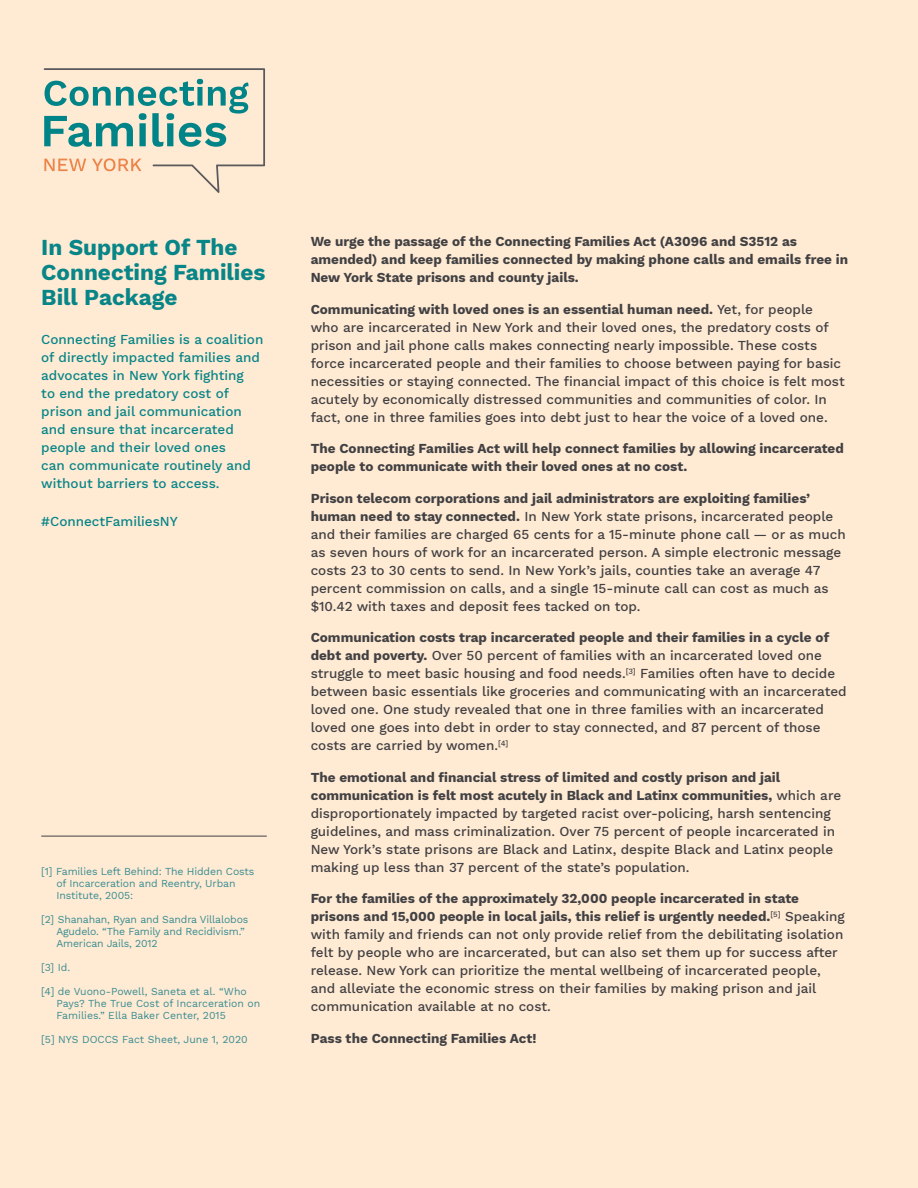
<style>
.page{position:relative;width:918px;height:1188px;background:#ffead4}
.page>*{position:absolute;margin:0;border:0;box-sizing:border-box;transform-origin:0 0}
.t1{font:700 22.5px/25.5px "Work Sans";color:#078587}
.t2{font:500 13.5px/18px "Work Sans";color:#414042}
.t3{font:700 13.5px/18px "Work Sans";color:#414042}
.t4{font:500 13.5px/18px "Work Sans";color:#078587}
.t5{font:10.5px/12px "Work Sans";letter-spacing:-.01em;color:#388d90}
.s1{font-weight:700}
</style>
<div class="page">
<svg style="left:44px;top:68px;width:221px;height:125px"></svg>
<hr style="left:41px;top:836px;width:226px;height:1px;background:#414042">
<h1 class="t1" style="left:41px;top:233px;width:226px">In Support Of The<br>Connecting Families<br>Bill Package</h1>
<p class="t4" style="left:41px;top:330px;width:224px">Connecting Families is a coalition of directly impacted families and advocates in New York fighting<br>to end the predatory cost of prison and jail communication and ensure that incarcerated people and their loved ones<br>can communicate routinely and without barriers to access.</p>
<p class="t4" style="left:41px;top:512px;width:138px">#ConnectFamiliesNY</p>
<p class="t5" style="left:56px;top:865px;width:200px;text-indent:-15px">[1] Families Left Behind: The Hidden Costs of Incarceration and Reentry, Urban<br>Institute, 2005:</p>
<p class="t5" style="left:56px;top:913px;width:194px;text-indent:-15px">[2] Shanahan, Ryan and Sandra Villalobos<br>Agudelo. “The Family and Recidivism.”<br>American Jails, 2012</p>
<p class="t5" style="left:41px;top:961px;width:30px">[3] Id.</p>
<p class="t5" style="left:56px;top:985px;width:205px;text-indent:-15px">[4] de Vuono-Powell, Saneta et al. “Who<br>Pays? The True Cost of Incarceration on<br>Families.” Ella Baker Center, 2015</p>
<p class="t5" style="left:41px;top:1033px;width:208px">[5] NYS DOCCS Fact Sheet, June 1, 2020</p>
<p class="t3" style="left:311px;top:232px;width:539px">We urge the passage of the Connecting Families Act (A3096 and S3512 as amended) and keep families connected by making phone calls and emails free in<br>New York State prisons and county jails.</p>
<p class="t2" style="left:311px;top:299px;width:536px"><span class="s1">Communicating with loved ones is an essential human need.</span> Yet, for people<br>who are incarcerated in New York and their loved ones, the predatory costs of prison and jail phone calls makes connecting nearly impossible. These costs force incarcerated people and their families to choose between paying for basic necessities or staying connected. The financial impact of this choice is felt most acutely by economically distressed communities and communities of color. In fact, one in three families goes into debt just to hear the voice of a loved one.</p>
<p class="t3" style="left:311px;top:439px;width:535px">The Connecting Families Act will help connect families by allowing incarcerated people to communicate with their loved ones at no cost.</p>
<p class="t2" style="left:311px;top:488px;width:537px"><span class="s1">Prison telecom corporations and jail administrators are exploiting families’ human need to stay connected.</span> In New York state prisons, incarcerated people and their families are charged 65 cents for a 15-minute phone call — or as much as seven hours of work for an incarcerated person. A simple electronic message costs 23 to 30 cents to send. In New York’s jails, counties take an average 47 percent commission on calls, and a single 15-minute call can cost as much as $10.42 with taxes and deposit fees tacked on top.</p>
<p class="t2" style="left:311px;top:628px;width:537px"><span class="s1">Communication costs trap incarcerated people and their families in a cycle of debt and poverty.</span> Over 50 percent of families with an incarcerated loved one struggle to meet basic housing and food needs.<sup>[3]</sup> Families often have to decide between basic essentials like groceries and communicating with an incarcerated loved one. One study revealed that one in three families with an incarcerated loved one goes into debt in order to stay connected, and 87 percent of those costs are carried by women.<sup>[4]</sup></p>
<p class="t2" style="left:311px;top:767px;width:532px"><span class="s1">The emotional and financial stress of limited and costly prison and jail communication is felt most acutely in Black and Latinx communities,</span> which are disproportionately impacted by targeted racist over-policing, harsh sentencing guidelines, and mass criminalization. Over 75 percent of people incarcerated in New York’s state prisons are Black and Latinx, despite Black and Latinx people making up less than 37 percent of the state’s population.</p>
<p class="t2" style="left:311px;top:889px;width:536px"><span class="s1">For the families of the approximately 32,000 people incarcerated in state prisons and 15,000 people in local jails, this relief is urgently needed.</span><sup>[5]</sup> Speaking with family and friends can not only provide relief from the debilitating isolation felt by people who are incarcerated, but can also set them up for success after release. New York can prioritize the mental wellbeing of incarcerated people, and alleviate the economic stress on their families by making prison and jail communication available at no cost.</p>
<p class="t3" style="left:311px;top:1028px;width:227px">Pass the Connecting Families Act!</p>
</div>
